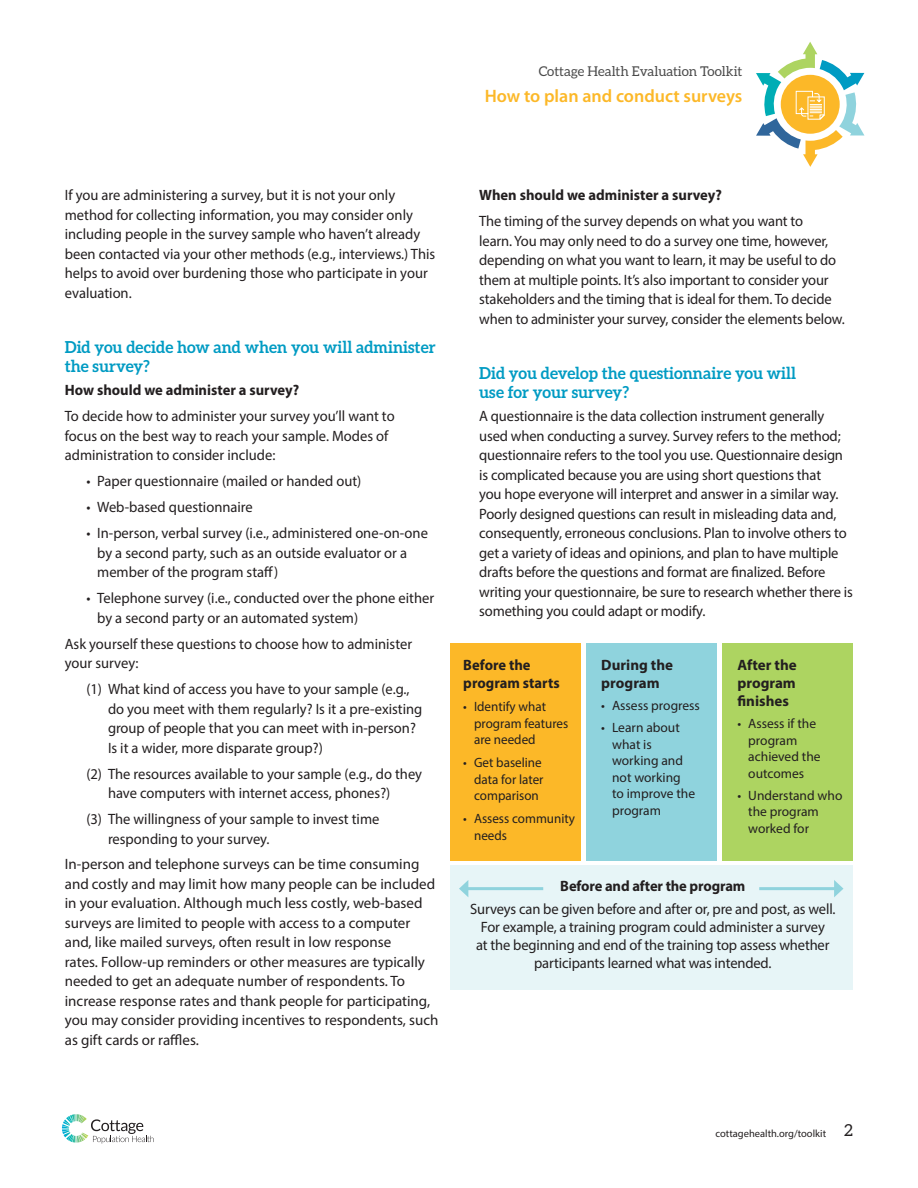
<style>
.page{position:relative;width:918px;height:1188px;background:#fff}
.page>*{position:absolute;margin:0;border:0;box-sizing:border-box;transform-origin:0 0}
.t1{font:600 18px "Myriad Pro";color:#fcb828}
.subheads{font:700 16.5px/19.5px "Aleo";color:#009bc3}
.t2{font:16.5px "Aleo";color:#231f20}
.body{font:15px/19.5px "Myriad Pro";letter-spacing:-.01em;color:#231f20}
.Bullets{font:15px/19.5px "Myriad Pro";color:#231f20}
.body-2{font:700 15px/18px "Myriad Pro";color:#231f20}
.body-3{font:13.5px/16.5px "Myriad Pro";color:#231f20}
.Bullets-2{font:13.5px/16.5px "Myriad Pro";color:#231f20}
.t3{font:13.5px "Aleo";color:#4a4a4a}
.t4{font:10.5px "Myriad Pro";color:#231f20}
</style>
<div class="page">
<svg style="left:62px;top:1114px;width:92px;height:30px"></svg>
<svg style="left:756px;top:42px;width:108px;height:125px"></svg>
<div style="left:450px;top:865px;width:403px;height:125px;background:#e7f5f7"></div>
<div style="left:722px;top:644px;width:131px;height:217px;background:#add461"></div>
<div style="left:450px;top:644px;width:131px;height:217px;background:#fcb828"></div>
<div style="left:586px;top:644px;width:131px;height:217px;background:#8fd3dd"></div>
<hr style="left:759px;top:887px;width:78px;height:3px;background:#8fd3dd">
<svg style="left:834px;top:880px;width:9px;height:17px"></svg>
<hr style="left:466px;top:887px;width:77px;height:3px;background:#8fd3dd">
<svg style="left:459px;top:880px;width:9px;height:17px"></svg>
<p class="t3" style="left:539px;top:63px;width:205px">Cottage Health Evaluation Toolkit</p>
<p class="t1" style="left:485px;top:85px;width:259px">How to plan and conduct surveys</p>
<p class="body" style="left:65px;top:185px;width:372px">If you are administering a survey, but it is not your only method for collecting information, you may consider only including people in the survey sample who haven’t already been contacted via your other methods (e.g., interviews.) This helps to avoid over burdening those who participate in your evaluation.</p>
<p class="subheads" style="left:65px;top:337px;width:373px">Did you decide how and when you will administer the survey?</p>
<p class="body-2" style="left:65px;top:381px;width:236px">How should we administer a survey?</p>
<p class="body" style="left:65px;top:406px;width:331px">To decide how to administer your survey you’ll want to focus on the best way to reach your sample. Modes of administration to consider include:</p>
<p class="Bullets" style="left:86px;top:471px;width:277px">• Paper questionnaire (mailed or handed out)</p>
<p class="Bullets" style="left:86px;top:497px;width:168px">• Web-based questionnaire</p>
<p class="Bullets" style="left:97px;top:523px;width:332px;text-indent:-11px">• In-person, verbal survey (i.e., administered one-on-one by a second party, such as an outside evaluator or a member of the program staff)</p>
<p class="Bullets" style="left:97px;top:588px;width:339px;text-indent:-11px">• Telephone survey (i.e., conducted over the phone either by a second party or an automated system)</p>
<p class="body" style="left:65px;top:634px;width:349px">Ask yourself these questions to choose how to administer your survey:</p>
<p class="Bullets" style="left:108px;top:679px;width:316px;text-indent:-22px">(1) What kind of access you have to your sample (e.g., do you meet with them regularly? Is it a pre-existing group of people that you can meet with in-person?<br>Is it a wider, more disparate group?)</p>
<p class="Bullets" style="left:108px;top:764px;width:316px;text-indent:-22px">(2) The resources available to your sample (e.g., do they have computers with internet access, phones?)</p>
<p class="Bullets" style="left:108px;top:809px;width:273px;text-indent:-22px">(3) The willingness of your sample to invest time responding to your survey.</p>
<p class="body" style="left:65px;top:854px;width:375px">In-person and telephone surveys can be time consuming and costly and may limit how many people can be included in your evaluation. Although much less costly, web-based surveys are limited to people with access to a computer and, like mailed surveys, often result in low response<br>rates. Follow-up reminders or other measures are typically needed to get an adequate number of respondents. To increase response rates and thank people for participating, you may consider providing incentives to respondents, such as gift cards or raffles.</p>
<p class="body-2" style="left:479px;top:186px;width:244px">When should we administer a survey?</p>
<p class="body" style="left:479px;top:211px;width:367px">The timing of the survey depends on what you want to<br>learn. You may only need to do a survey one time, however, depending on what you want to learn, it may be useful to do them at multiple points. It’s also important to consider your stakeholders and the timing that is ideal for them. To decide when to administer your survey, consider the elements below.</p>
<p class="subheads" style="left:479px;top:363px;width:318px">Did you develop the questionnaire you will use for your survey?</p>
<p class="body" style="left:479px;top:406px;width:375px">A questionnaire is the data collection instrument generally used when conducting a survey. Survey refers to the method; questionnaire refers to the tool you use. Questionnaire design is complicated because you are using short questions that<br>you hope everyone will interpret and answer in a similar way.<br>Poorly designed questions can result in misleading data and, consequently, erroneous conclusions. Plan to involve others to get a variety of ideas and opinions, and plan to have multiple drafts before the questions and format are finalized. Before writing your questionnaire, be sure to research whether there is something you could adapt or modify.</p>
<p class="body-2" style="left:463px;top:656px;width:98px">Before the program starts</p>
<p class="Bullets-2" style="left:474px;top:698px;width:96px;text-indent:-11px">• Identify what program features are needed</p>
<p class="Bullets-2" style="left:474px;top:754px;width:71px;text-indent:-11px">• Get baseline data for later comparison</p>
<p class="Bullets-2" style="left:474px;top:810px;width:103px;text-indent:-11px">• Assess community needs</p>
<p class="body-2" style="left:601px;top:656px;width:73px">During the program</p>
<p class="body-3" style="left:601px;top:697px;width:100px">• Assess progress</p>
<p class="body-3" style="left:612px;top:719px;width:85px;text-indent:-11px">• Learn about what is working and not working to improve the program</p>
<p class="body-2" style="left:738px;top:656px;width:61px;text-align:justify">After the program finishes</p>
<p class="body-3" style="left:748px;top:715px;width:74px;text-indent:-11px">• Assess if the program achieved the outcomes</p>
<p class="body-3" style="left:748px;top:787px;width:96px;text-indent:-11px">• Understand who the program worked for</p>
<p class="body-2" style="left:560px;top:877px;width:187px">Before and after the program</p>
<p class="body" style="left:470px;top:900px;width:367px;line-height:18px;text-align:center">Surveys can be given before and after or, pre and post, as well.<br>For example, a training program could administer a survey<br>at the beginning and end of the training top assess whether participants learned what was intended.</p>
<p class="t4" style="left:716px;top:1127px;width:112px">cottagehealth.org/toolkit</p>
<p class="t2" style="left:844px;top:1121px;width:10px">2</p>
</div>
